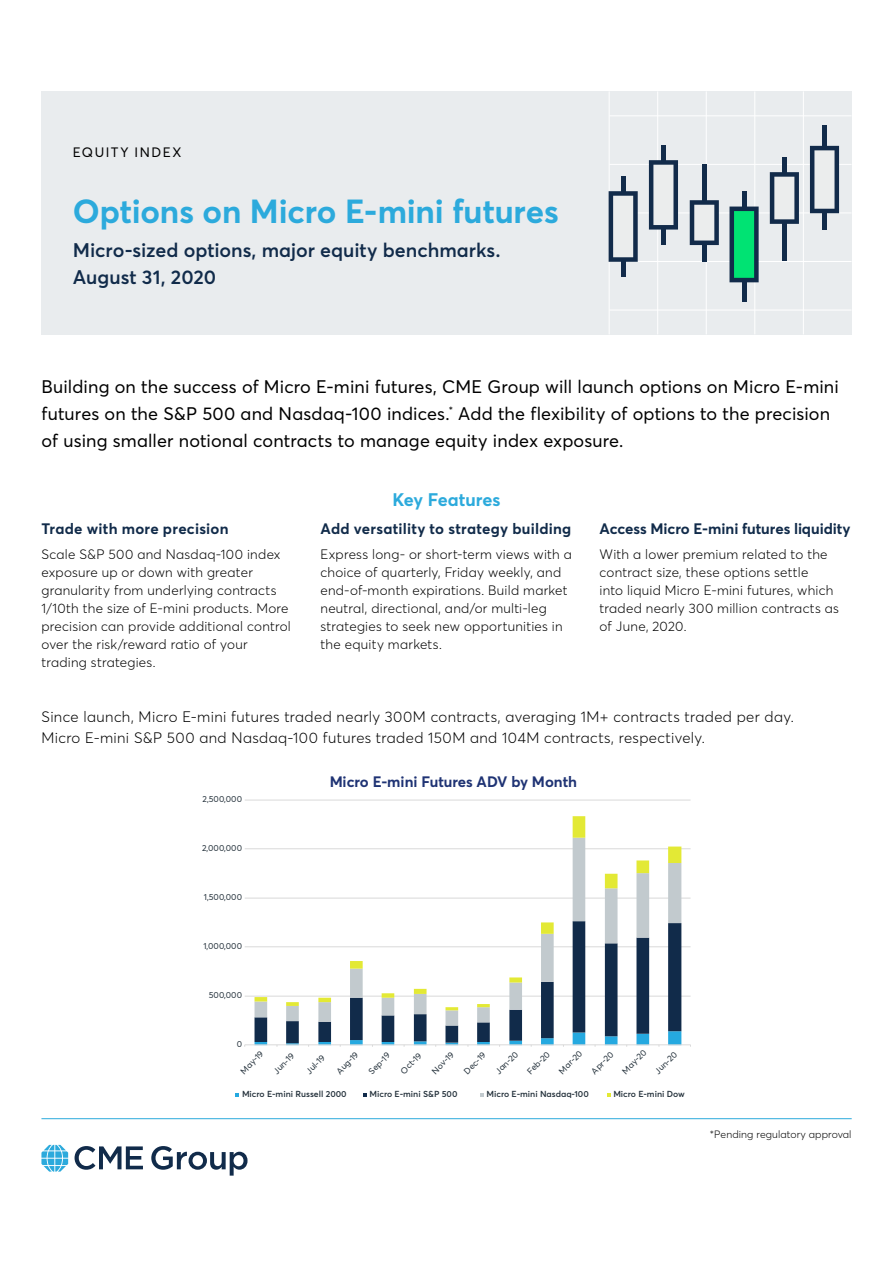
<style>
.page{position:relative;width:893px;height:1263px;background:#fff}
.page>*{position:absolute;margin:0;border:0;box-sizing:border-box;transform-origin:0 0}
.t1{font:700 33px "Averta";letter-spacing:-.005em;color:#2caadc}
.t2{font:600 19.5px/27px "Averta";color:#112b4a}
.t3{font:18px/27px "Averta";letter-spacing:.01em;color:#000}
.t4{font:700 18px "Averta";color:#2caadc}
.t5{font:300 15px/21px "Averta";letter-spacing:.025em;color:#000}
.t6{font:700 15px "Averta";letter-spacing:.01em;color:#112b4a}
.t7{font:700 15px "Averta";color:#1f3374}
.t8{font:300 13.5px/18px "Averta";letter-spacing:.02em;color:#000}
.t9{font:13.5px "Averta";letter-spacing:.11em;color:#000}
.t10{font:300 10.5px "Averta";letter-spacing:.01em;color:#000}
.t11{font:8.7px "Averta";color:#25323c}
.t12{font:600 8.7px "Averta";color:#25323c}
</style>
<div class="page">
<svg style="left:75px;top:1146px;width:68px;height:24px"></svg>
<svg style="left:151px;top:1146px;width:97px;height:29px"></svg>
<svg style="left:41px;top:1145px;width:27px;height:26px"></svg>
<hr style="left:245px;top:996px;width:446px;height:1px;background:#d9d9d9">
<hr style="left:245px;top:946px;width:446px;height:1px;background:#d9d9d9">
<hr style="left:245px;top:898px;width:446px;height:1px;background:#d9d9d9">
<hr style="left:245px;top:848px;width:446px;height:1px;background:#d9d9d9">
<hr style="left:245px;top:800px;width:446px;height:1px;background:#d9d9d9">
<svg style="left:255px;top:1025px;width:426px;height:6px"></svg>
<svg style="left:255px;top:1010px;width:426px;height:15px"></svg>
<svg style="left:255px;top:816px;width:426px;height:194px"></svg>
<hr style="left:245px;top:1044px;width:446px;height:1px;background:#d9d9d9">
<svg style="left:255px;top:1031px;width:426px;height:16px"></svg>
<svg style="left:236px;top:1093px;width:3px;height:4px"></svg>
<svg style="left:363px;top:1093px;width:3px;height:4px"></svg>
<svg style="left:480px;top:1093px;width:4px;height:4px"></svg>
<svg style="left:607px;top:1093px;width:4px;height:4px"></svg>
<div style="left:41px;top:91px;width:810px;height:243px;background:#e9ecee"></div>
<hr style="left:609px;top:164px;width:242px;height:1px;background:#fff">
<hr style="left:609px;top:115px;width:242px;height:1px;background:#fff">
<hr style="left:609px;top:213px;width:242px;height:1px;background:#fff">
<hr style="left:609px;top:261px;width:242px;height:1px;background:#fff">
<hr style="left:609px;top:310px;width:242px;height:1px;background:#fff">
<hr style="left:609px;top:91px;width:1px;height:243px;background:#fff">
<hr style="left:803px;top:91px;width:1px;height:243px;background:#fff">
<hr style="left:754px;top:91px;width:1px;height:243px;background:#fff">
<hr style="left:706px;top:91px;width:1px;height:243px;background:#fff">
<hr style="left:657px;top:91px;width:1px;height:243px;background:#fff">
<hr style="left:621px;top:176px;width:4px;height:101px;background:#122b4a">
<svg style="left:609px;top:191px;width:29px;height:71px"></svg>
<div style="left:661px;top:145px;width:5px;height:100px;background:#122b4a"></div>
<svg style="left:649px;top:160px;width:29px;height:70px"></svg>
<hr style="left:702px;top:164px;width:4px;height:98px;background:#122b4a">
<svg style="left:690px;top:200px;width:29px;height:45px"></svg>
<hr style="left:742px;top:191px;width:4px;height:111px;background:#122b4a">
<svg style="left:729px;top:207px;width:30px;height:75px;background:#0d9e67"></svg>
<div style="left:782px;top:157px;width:5px;height:103px;background:#122b4a"></div>
<svg style="left:770px;top:172px;width:29px;height:52px"></svg>
<div style="left:822px;top:125px;width:5px;height:105px;background:#122b4a"></div>
<svg style="left:810px;top:146px;width:29px;height:67px"></svg>
<hr style="left:41px;top:1118px;width:811px;height:1px;background:#2caadc">
<p class="t9" style="left:73px;top:143px;width:110px">EQUITY INDEX</p>
<h1 class="t1" style="left:73px;top:188px;width:488px">Options on Micro E-mini futures</h1>
<h2 class="t2" style="left:73px;top:236px;width:429px">Micro-sized options, major equity benchmarks.<br>August 31, 2020</h2>
<p class="t3" style="left:41px;top:372px;width:799px">Building on the success of Micro E-mini futures, CME Group will launch options on Micro E-mini futures on the S&amp;P 500 and Nasdaq-100 indices.<sup>*</sup> Add the flexibility of options to the precision of using smaller notional contracts to manage equity index exposure.</p>
<p class="t6" style="left:41px;top:518px;width:189px">Trade with more precision</p>
<p class="t8" style="left:41px;top:545px;width:251px">Scale S&amp;P 500 and Nasdaq-100 index exposure up or down with greater granularity from underlying contracts 1/10th the size of E-mini products. More precision can provide additional control over the risk/reward ratio of your trading strategies.</p>
<h3 class="t4" style="left:392px;top:486px;width:110px">Key Features</h3>
<p class="t6" style="left:320px;top:518px;width:252px">Add versatility to strategy building</p>
<p class="t8" style="left:320px;top:545px;width:253px">Express long- or short-term views with a choice of quarterly, Friday weekly, and end-of-month expirations. Build market neutral, directional, and/or multi-leg strategies to seek new opportunities in the equity markets.</p>
<p class="t6" style="left:599px;top:518px;width:253px">Access Micro E-mini futures liquidity</p>
<p class="t8" style="left:599px;top:545px;width:241px">With a lower premium related to the contract size, these options settle<br>into liquid Micro E-mini futures, which traded nearly 300 million contracts as of June, 2020.</p>
<p class="t5" style="left:41px;top:706px;width:754px">Since launch, Micro E-mini futures traded nearly 300M contracts, averaging 1M+ contracts traded per day.<br>Micro E-mini S&amp;P 500 and Nasdaq-100 futures traded 150M and 104M contracts, respectively.</p>
<p class="t11" style="left:203px;top:793px;width:41px">2,500,000</p>
<p class="t11" style="left:202px;top:842px;width:41px">2,000,000</p>
<p class="t11" style="left:204px;top:891px;width:40px">1,500,000</p>
<p class="t11" style="left:203px;top:940px;width:40px">1,000,000</p>
<p class="t11" style="left:209px;top:989px;width:35px">500,000</p>
<p class="t11" style="left:237px;top:1038px;width:7px">0</p>
<p class="t7" style="left:330px;top:771px;width:249px">Micro E-mini Futures ADV by Month</p>
<p class="t11" style="left:238px;top:1068px;width:30px;rotate:-45deg">May-19</p>
<p class="t11" style="left:271px;top:1068px;width:27px;rotate:-45deg">Jun-19</p>
<p class="t11" style="left:303px;top:1068px;width:24px;rotate:-45deg">Jul-19</p>
<p class="t11" style="left:334px;top:1068px;width:28px;rotate:-45deg">Aug-19</p>
<p class="t11" style="left:366px;top:1068px;width:28px;rotate:-45deg">Sep-19</p>
<p class="t11" style="left:398px;top:1068px;width:27px;rotate:-45deg">Oct-19</p>
<p class="t11" style="left:429px;top:1068px;width:29px;rotate:-45deg">Nov-19</p>
<p class="t11" style="left:461px;top:1068px;width:28px;rotate:-45deg">Dec-19</p>
<p class="t11" style="left:493px;top:1068px;width:29px;rotate:-45deg">Jan-20</p>
<p class="t11" style="left:524px;top:1068px;width:29px;rotate:-45deg">Feb-20</p>
<p class="t11" style="left:556px;top:1068px;width:30px;rotate:-45deg">Mar-20</p>
<p class="t11" style="left:588px;top:1068px;width:29px;rotate:-45deg">Apr-20</p>
<p class="t11" style="left:619px;top:1068px;width:32px;rotate:-45deg">May-20</p>
<p class="t11" style="left:652px;top:1068px;width:29px;rotate:-45deg">Jun-20</p>
<p class="t12" style="left:242px;top:1088px;width:106px">Micro E-mini Russell 2000</p>
<p class="t12" style="left:370px;top:1088px;width:89px">Micro E-mini S&amp;P 500</p>
<p class="t12" style="left:486px;top:1088px;width:104px">Micro E-mini Nasdaq-100</p>
<p class="t12" style="left:613px;top:1088px;width:73px">Micro E-mini Dow</p>
<p class="t10" style="left:710px;top:1127px;width:143px">*Pending regulatory approval</p>
</div>
